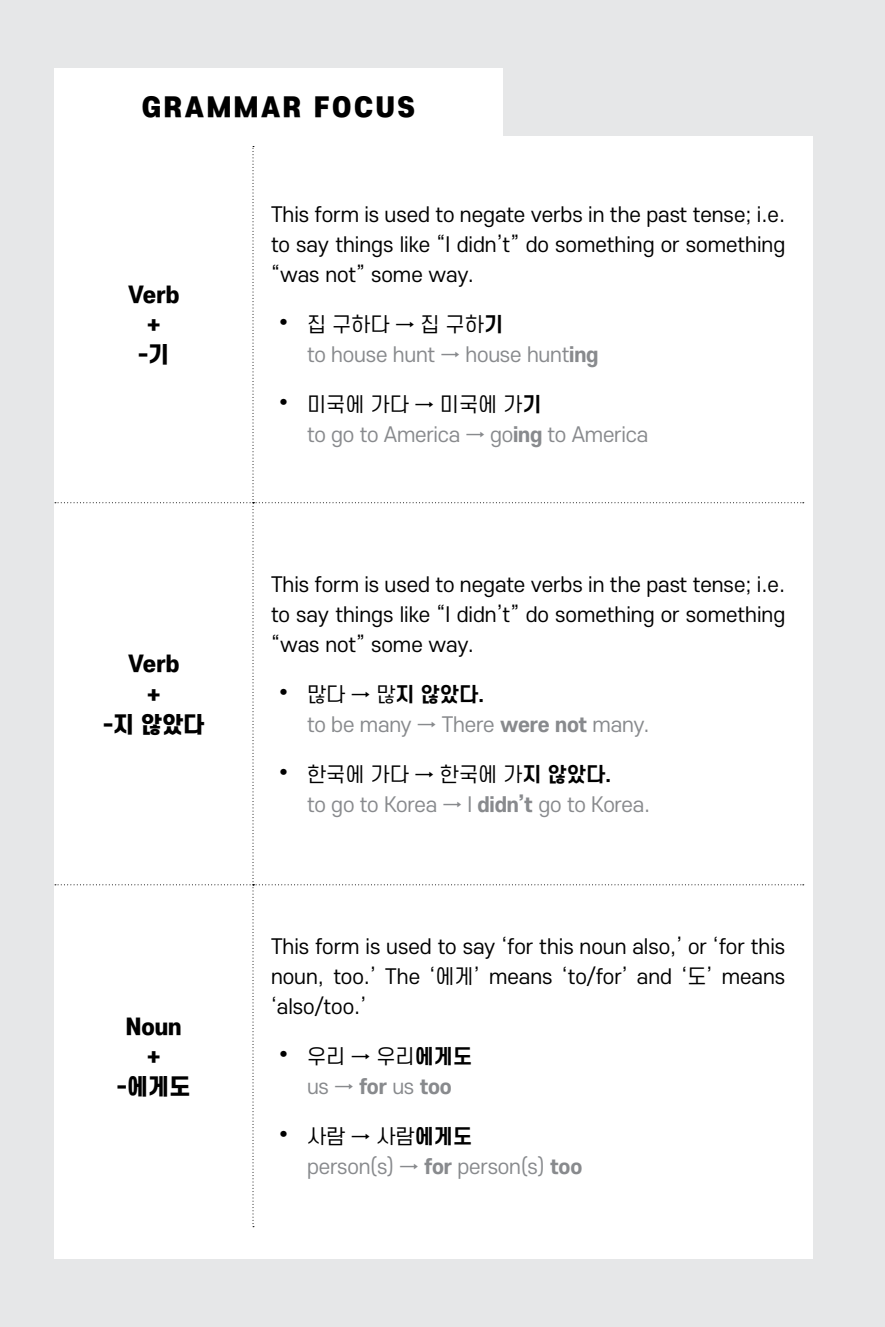
<style>
.page{position:relative;width:885px;height:1327px;background:#fff}
.page>*{position:absolute;margin:0;border:0;box-sizing:border-box;transform-origin:0 0}
.t1{font:900 26px "S Core Dream 9";letter-spacing:.1em;color:#000}
.t2{font:800 22px/30px "S Core Dream 8";color:#000;text-align:center}
.t3{font:20px/30px "S Core Dream 4";color:#000;text-align:justify}
.t4{font:20px/30px "S Core Dream 4";letter-spacing:-.01em;color:#888a8d}
.t5{font:800 20px "S Core Dream 7";letter-spacing:-.01em;color:#888a8d}
.t6{font:700 20px "S Core Dream 6";color:#000}
.s1{font-family:"S Core Dream 3";font-weight:300;font-size:26px;color:#000}
.s2{color:#000}
.s3{font-family:"S Core Dream 6";font-weight:700;color:#000}
.s4{font-family:"S Core Dream 7";font-weight:800}
.s5{font-family:"S Core Dream 3";font-weight:300;font-size:26px}
.s6{font-family:"S Core Dream 4";font-weight:400}
.s7{font-family:"S Core Dream 6";font-weight:700}
</style>
<div class="page">
<div style="left:0;top:0;width:884px;height:1326px;background:#e6e7e8"></div>
<div style="left:54px;top:68px;width:758px;height:1190px;background:#fff"></div>
<div style="left:503px;top:68px;width:321px;height:68px;background:#e6e7e8"></div>
<h1 class="t1" style="left:142px;top:88px;width:274px">GRAMMAR FOCUS</h1>
<p class="t2" style="left:128px;top:279px;width:53px">Verb +<br>-기</p>
<p class="t2" style="left:103px;top:648px;width:103px">Verb<br>+<br>-지 않았다</p>
<p class="t2" style="left:117px;top:1010px;width:75px">Noun + -에게도</p>
<p class="t3" style="left:271px;top:199px;width:515px">This form is used to negate verbs in the past tense; i.e. to say things like “I didn’t” do something or something “was not” some way.</p>
<p class="t4" style="left:307px;top:309px;width:293px;text-indent:-36px"><span class="s1">•</span> <span class="s2">집 구하다 → 집 구하</span><span class="s3">기<br></span>to house hunt → house hunt<span class="s4">ing</span></p>
<p class="t4" style="left:307px;top:389px;width:342px;text-indent:-36px"><span class="s1">•</span> <span class="s2">미국에 가다 → 미국에 가</span><span class="s3">기<br></span>to go to America → go<span class="s4">ing</span> to America</p>
<p class="t3" style="left:271px;top:568px;width:515px">This form is used to negate verbs in the past tense; i.e. to say things like “I didn’t” do something or something “was not” some way.</p>
<p class="t6" style="left:271px;top:679px;width:215px"><span class="s5">•</span> <span class="s6">많다 → 많</span>지 않았다.</p>
<p class="t4" style="left:307px;top:708px;width:344px">to be many → There <span class="s4">were not</span> many.</p>
<p class="t4" style="left:307px;top:758px;width:345px;text-indent:-36px"><span class="s1">•</span> <span class="s2">한국에 가다 → 한국에 가</span><span class="s3">지 않았다.<br></span>to go to Korea → I <span class="s4">didn’t</span> go to Korea.</p>
<p class="t3" style="left:271px;top:930px;width:515px">This form is used to say ‘for this noun also,’ or ‘for this noun, too.’ The ‘에게’ means ‘to/for’ and ‘도’ means ‘also/too.’</p>
<p class="t3" style="left:271px;top:1040px;width:203px"><span class="s5">•</span> 우리 → 우리<span class="s7">에게도</span></p>
<p class="t5" style="left:307px;top:1071px;width:146px"><span class="s6">us →</span> for <span class="s6">us</span> too</p>
<p class="t4" style="left:307px;top:1120px;width:277px;text-indent:-36px"><span class="s1">•</span> <span class="s2">사람 → 사람</span><span class="s3">에게도<br></span>person(s) → <span class="s4">for</span> person(s) <span class="s4">too</span></p>
</div>
